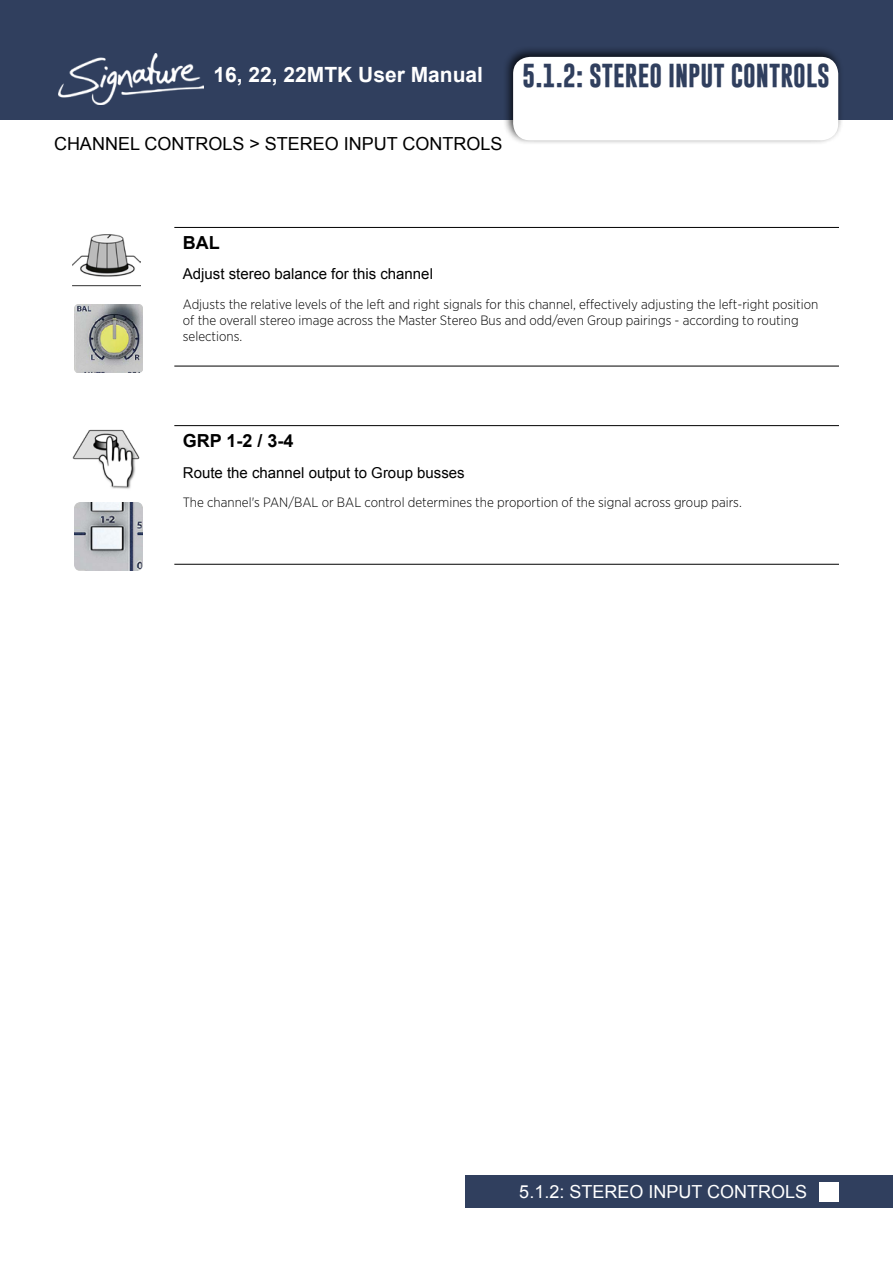
<style>
.page{position:relative;width:893px;height:1263px;background:#fff}
.page>*{position:absolute;margin:0;border:0;box-sizing:border-box;transform-origin:0 0}
.t1{font:700 24px "Gobold";color:#303f5e}
.t2{font:700 21px "Arial";color:#fff}
.t3{font:18px "Arial";color:#000}
.t4{font:18px "Arial";color:#fff}
.t5{font:700 18px "Arial";color:#000}
.t6{font:15px "Arial";color:#000}
.t7{font:300 13.5px/16.2px "Gotham Narrow";color:#000}
</style>
<div class="page">
<div style="left:0;top:0;width:893px;height:119px;background:#303f5e"></div>
<div style="left:466px;top:1175px;width:427px;height:33px;background:#303f5e"></div>
<div style="left:502px;top:45px;width:342px;height:100px;background:#000;opacity:.75"></div>
<div style="left:513px;top:57px;width:325px;height:83px;background:#fff;border-radius:17px"></div>
<div style="left:820px;top:1182px;width:19px;height:19px;background:#fff"></div>
<img style="left:59px;top:54px;width:145px;height:51px">
<hr style="left:174px;top:366px;width:665px;height:1px;background:#000">
<hr style="left:174px;top:227px;width:665px;height:1px;background:#000">
<img style="left:72px;top:234px;width:68px;height:53px">
<img style="left:74px;top:305px;width:69px;height:68px">
<hr style="left:174px;top:564px;width:665px;height:1px;background:#000">
<hr style="left:174px;top:425px;width:665px;height:1px;background:#000">
<img style="left:72px;top:429px;width:68px;height:60px">
<img style="left:74px;top:503px;width:69px;height:68px">
<h2 class="t2" style="left:213px;top:60px;width:271px">16, 22, 22MTK User Manual</h2>
<h1 class="t1" style="left:522px;top:60px;width:309px">5.1.2: STEREO INPUT CONTROLS</h1>
<h3 class="t3" style="left:54px;top:131px;width:450px">CHANNEL CONTROLS &gt; STEREO INPUT CONTROLS</h3>
<h3 class="t5" style="left:183px;top:230px;width:38px">BAL</h3>
<p class="t6" style="left:183px;top:264px;width:252px">Adjust stereo balance for this channel</p>
<p class="t7" style="left:183px;top:296px;width:637px">Adjusts the relative levels of the left and right signals for this channel, effectively adjusting the left-right position of the overall stereo image across the Master Stereo Bus and odd/even Group pairings - according to routing selections.</p>
<h3 class="t5" style="left:183px;top:428px;width:112px">GRP 1-2 / 3-4</h3>
<p class="t6" style="left:183px;top:462px;width:283px">Route the channel output to Group busses</p>
<p class="t7" style="left:183px;top:494px;width:560px">The channel's PAN/BAL or BAL control determines the proportion of the signal across group pairs.</p>
<h3 class="t4" style="left:519px;top:1179px;width:289px">5.1.2: STEREO INPUT CONTROLS</h3>
</div>
